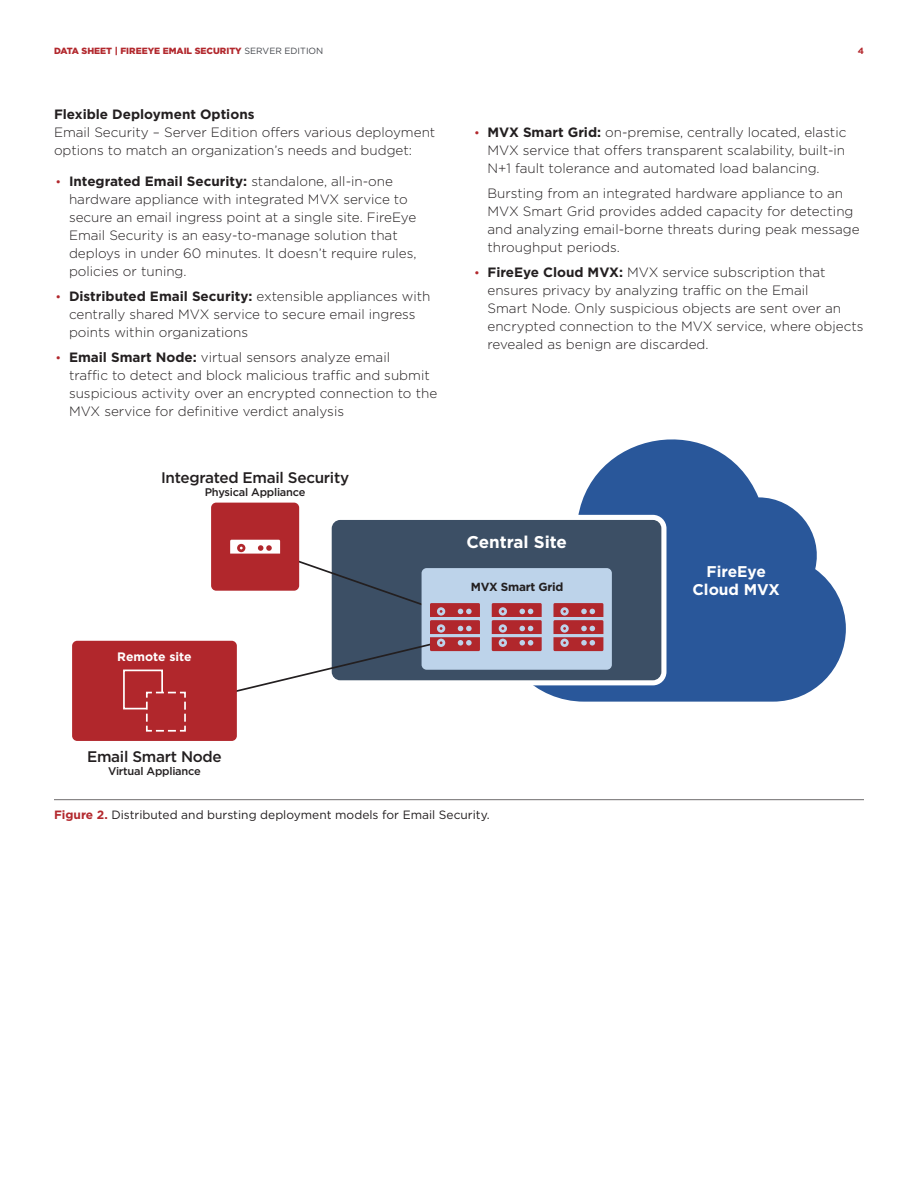
<style>
.page{position:relative;width:918px;height:1188px;background:#fff}
.page>*{position:absolute;margin:0;border:0;box-sizing:border-box;transform-origin:0 0}
.t1{font:700 16.95px "Gotham";color:#fff}
.t2{font:700 15.45px "Gotham";color:#fff}
.t3{font:500 15.3px "Gotham";letter-spacing:-.02em;color:#231f20}
.Bullet_Body_Text_L1{font:300 13.5px/18px "Gotham";color:#231f20}
.Body_Text_9_12{font:300 13.5px/18px "Gotham";color:#231f20}
.Subhead_Level_1{font:700 13.5px "Gotham";color:#231f20}
.t4{font:700 12.3px "Gotham";color:#fff}
.t5{font:12px "Gotham";color:#231f20}
.t6{font:700 11.7px "Gotham";letter-spacing:-.02em;color:#231f20}
.t7{font:500 11.1px "Gotham";letter-spacing:-.02em;color:#231f20}
.t8{font:900 9px "Gotham";color:#b2282d}
.t9{font:700 9px "Gotham";color:#b3282d}
.s1{font-weight:400;color:#44474d}
.s2{font-weight:400;font-size:12px;color:#b2282d}
.s3{font-weight:700}
.s4{font-weight:700;color:#b3282d}
</style>
<div class="page">
<hr style="left:54px;top:799px;width:810px;height:1px;background:#231f20">
<svg style="left:533px;top:439px;width:313px;height:263px;fill:#29579a"></svg>
<svg style="left:331px;top:515px;width:335px;height:170px;background:#59697c"></svg>
<div style="left:422px;top:568px;width:190px;height:102px;background:#bdd3ea;border-radius:5px"></div>
<svg style="left:553px;top:603px;width:50px;height:48px"></svg>
<svg style="left:492px;top:603px;width:50px;height:48px"></svg>
<div style="left:72px;top:641px;width:165px;height:100px;background:#b1272c;border-radius:5px"></div>
<div style="left:123px;top:670px;width:40px;height:39px;border:2px solid #fff"></div>
<svg style="left:145px;top:691px;width:41px;height:41px"></svg>
<div style="left:211px;top:503px;width:88px;height:88px;background:#b1272c;border-radius:5px"></div>
<svg style="left:228px;top:540px;width:252px;height:155px"></svg>
<p class="t8" style="left:54px;top:45px;width:271px">DATA SHEET | FIREEYE EMAIL SECURITY <span class="s1">SERVER EDITION</span></p>
<p class="t9" style="left:858px;top:45px;width:8px">4</p>
<p class="Subhead_Level_1" style="left:54px;top:105px;width:202px">Flexible Deployment Options</p>
<p class="Body_Text_9_12" style="left:54px;top:123px;width:383px">Email Security – Server Edition offers various deployment options to match an organization’s needs and budget:</p>
<p class="Bullet_Body_Text_L1" style="left:69px;top:172px;width:349px;text-indent:-14px"><span class="s2">•</span> <span class="s3">Integrated Email Security:</span> standalone, all-in-one hardware appliance with integrated MVX service to secure an email ingress point at a single site. FireEye Email Security is an easy-to-manage solution that deploys in under 60 minutes. It doesn’t require rules, policies or tuning.</p>
<p class="Bullet_Body_Text_L1" style="left:69px;top:287px;width:363px;text-indent:-14px"><span class="s2">•</span> <span class="s3">Distributed Email Security:</span> extensible appliances with centrally shared MVX service to secure email ingress points within organizations</p>
<p class="Bullet_Body_Text_L1" style="left:69px;top:348px;width:370px;text-indent:-14px"><span class="s2">•</span> <span class="s3">Email Smart Node:</span> virtual sensors analyze email<br>traffic to detect and block malicious traffic and submit suspicious activity over an encrypted connection to the MVX service for definitive verdict analysis</p>
<p class="t3" style="left:161px;top:467px;width:190px">Integrated Email Security</p>
<p class="t7" style="left:205px;top:485px;width:102px">Physical Appliance</p>
<p class="t4" style="left:117px;top:648px;width:76px">Remote site</p>
<p class="Bullet_Body_Text_L1" style="left:488px;top:123px;width:360px;text-align:justify;text-indent:-14px"><span class="s2">•</span> <span class="s3">MVX Smart Grid:</span> on-premise, centrally located, elastic MVX service that offers transparent scalability, built-in N+1 fault tolerance and automated load balancing.</p>
<p class="Bullet_Body_Text_L1" style="left:488px;top:184px;width:374px">Bursting from an integrated hardware appliance to an MVX Smart Grid provides added capacity for detecting and analyzing email-borne threats during peak message throughput periods.</p>
<p class="Bullet_Body_Text_L1" style="left:488px;top:263px;width:378px;text-indent:-14px"><span class="s2">•</span> <span class="s3">FireEye Cloud MVX:</span> MVX service subscription that ensures privacy by analyzing traffic on the Email<br>Smart Node. Only suspicious objects are sent over an encrypted connection to the MVX service, where objects revealed as benign are discarded.</p>
<p class="t1" style="left:466px;top:531px;width:102px">Central Site</p>
<p class="t2" style="left:707px;top:561px;width:61px">FireEye</p>
<p class="t6" style="left:471px;top:579px;width:94px">MVX Smart Grid</p>
<p class="t2" style="left:693px;top:579px;width:89px">Cloud MVX</p>
<p class="t3" style="left:87px;top:746px;width:136px">Email Smart Node</p>
<p class="t7" style="left:108px;top:764px;width:94px">Virtual Appliance</p>
<p class="t5" style="left:54px;top:807px;width:437px"><span class="s4">Figure 2.</span> Distributed and bursting deployment models for Email Security.</p>
</div>
